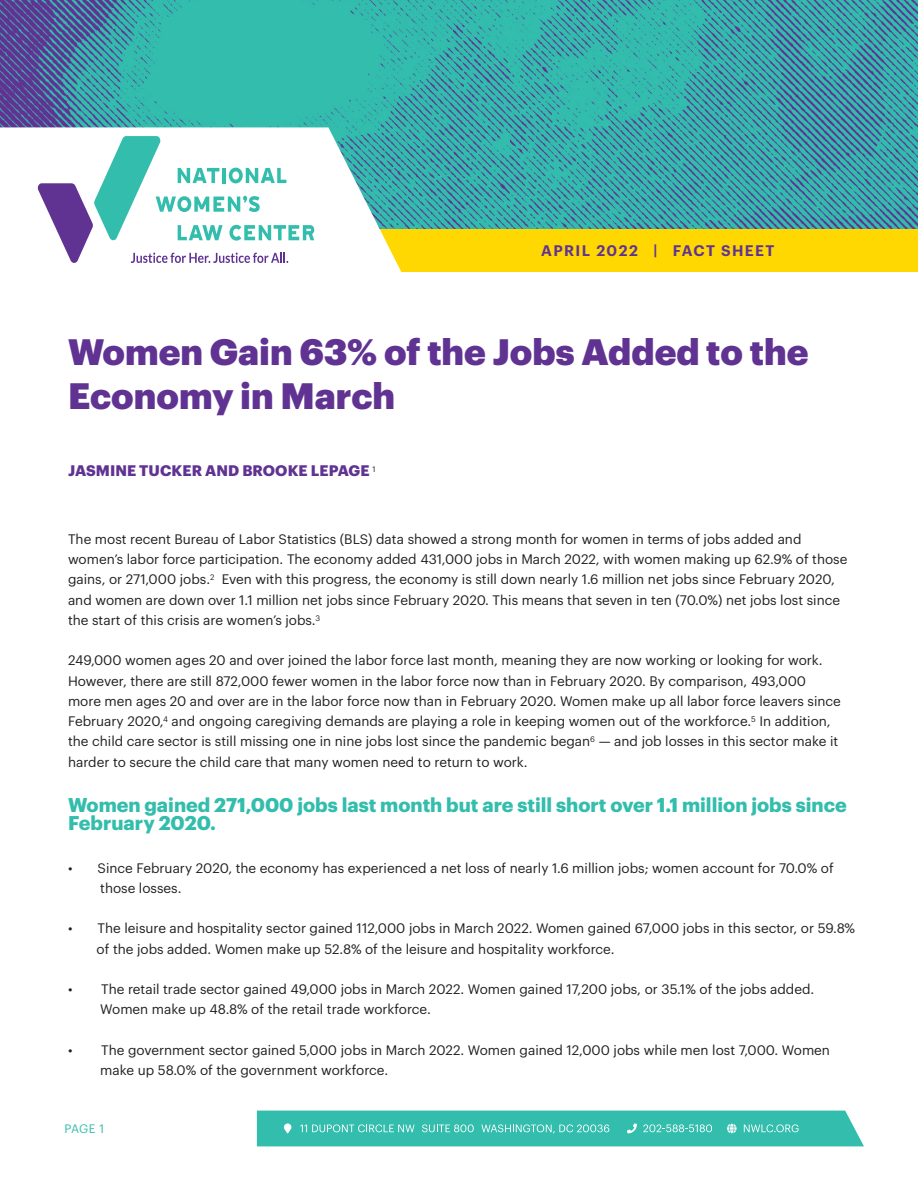
<style>
.page{position:relative;width:918px;height:1188px;background:#fff}
.page>*{position:absolute;margin:0;border:0;box-sizing:border-box;transform-origin:0 0}
.MAIN_TITLE{font:900 36px/43.5px "Graphik";color:#603393}
.BODY_TEXT_SUBTITLE{font:700 19.5px/18px "Graphik";color:#33bdac}
.MAIN_TITLE-2{font:700 15px "Graphik";letter-spacing:.005em;color:#603393}
.t1{font:600 15px "Graphik";letter-spacing:.095em;color:#603393}
.BODY_TEXT{font:13.5px/20.2px "Graphik";color:#231f20}
.t2{font:12px "Graphik";color:#33bdac}
</style>
<div class="page">
<img style="left:0;top:0;width:918px;height:229px">
<div style="left:365px;top:229px;width:553px;height:42px;background:#ffd801"></div>
<svg style="left:0;top:127px;width:417px;height:145px"></svg>
<svg style="left:257px;top:1111px;width:607px;height:35px;background:#40c1b1"></svg>
<svg style="left:37px;top:136px;width:277px;height:128px"></svg>
<p class="t1" style="left:541px;top:239px;width:235px">APRIL 2022 | FACT SHEET</p>
<p class="MAIN_TITLE" style="left:68px;top:327px;width:742px">Women Gain 63% of the Jobs Added to the<br>Economy in March</p>
<p class="MAIN_TITLE-2" style="left:68px;top:459px;width:309px">JASMINE TUCKER AND BROOKE LEPAGE <sup>1</sup></p>
<p class="BODY_TEXT" style="left:68px;top:528px;width:781px">The most recent Bureau of Labor Statistics (BLS) data showed a strong month for women in terms of jobs added and women’s labor force participation. The economy added 431,000 jobs in March 2022, with women making up 62.9% of those gains, or 271,000 jobs.<sup>2</sup> Even with this progress, the economy is still down nearly 1.6 million net jobs since February 2020, and women are down over 1.1 million net jobs since February 2020. This means that seven in ten (70.0%) net jobs lost since the start of this crisis are women’s jobs.<sup>3</sup></p>
<p class="BODY_TEXT" style="left:68px;top:649px;width:774px">249,000 women ages 20 and over joined the labor force last month, meaning they are now working or looking for work.<br>However, there are still 872,000 fewer women in the labor force now than in February 2020. By comparison, 493,000 more men ages 20 and over are in the labor force now than in February 2020. Women make up all labor force leavers since February 2020,<sup>4</sup> and ongoing caregiving demands are playing a role in keeping women out of the workforce.<sup>5</sup> In addition, the child care sector is still missing one in nine jobs lost since the pandemic began<sup>6</sup> — and job losses in this sector make it harder to secure the child care that many women need to return to work.</p>
<p class="BODY_TEXT_SUBTITLE" style="left:68px;top:794px;width:780px">Women gained 271,000 jobs last month but are still short over 1.1 million jobs since<br>February 2020.</p>
<p class="BODY_TEXT" style="left:100px;top:857px;width:735px;text-indent:-32px">• Since February 2020, the economy has experienced a net loss of nearly 1.6 million jobs; women account for 70.0% of those losses.</p>
<p class="BODY_TEXT" style="left:97px;top:917px;width:760px;text-indent:-29px">• The leisure and hospitality sector gained 112,000 jobs in March 2022. Women gained 67,000 jobs in this sector, or 59.8% of the jobs added. Women make up 52.8% of the leisure and hospitality workforce.</p>
<p class="BODY_TEXT" style="left:100px;top:978px;width:716px;text-indent:-32px">• The retail trade sector gained 49,000 jobs in March 2022. Women gained 17,200 jobs, or 35.1% of the jobs added.<br>Women make up 48.8% of the retail trade workforce.</p>
<p class="BODY_TEXT" style="left:100px;top:1039px;width:731px;text-indent:-32px">• The government sector gained 5,000 jobs in March 2022. Women gained 12,000 jobs while men lost 7,000. Women make up 58.0% of the government workforce.</p>
<p class="t2" style="left:65px;top:1120px;width:41px">PAGE 1</p>
</div>
